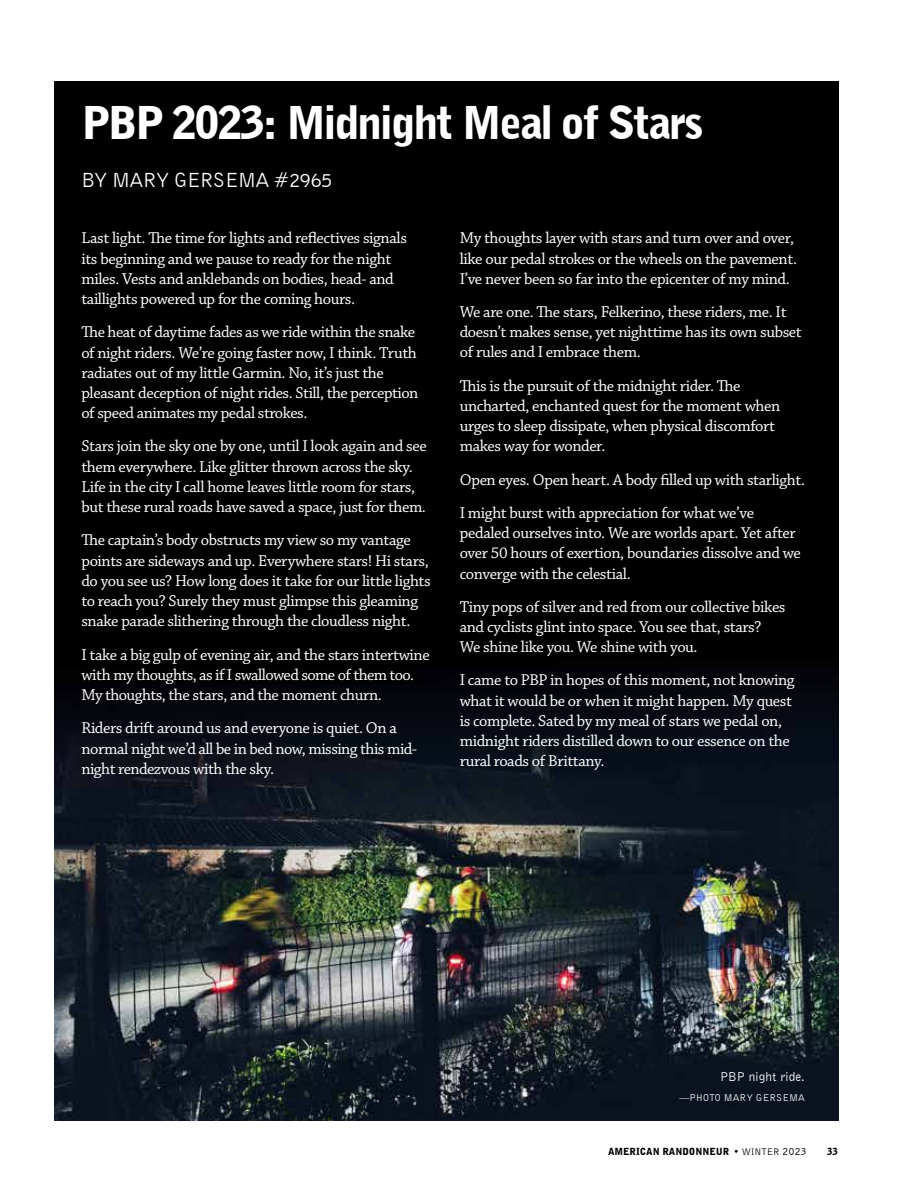
<style>
.page{position:relative;width:918px;height:1188px;background:#fff}
.page>*{position:absolute;margin:0;border:0;box-sizing:border-box;transform-origin:0 0}
.t1{font:900 45px "Bell Gothic BT";letter-spacing:-.05em;color:#fff}
.t2{font:21px "Bell Gothic BT";letter-spacing:-.045em;color:#fff}
.t3{font:16.5px/20.2px "Chaparral Pro";letter-spacing:-.025em;color:#fff}
.t4{font:13.2px "Bell Gothic BT";color:#fff}
.t5{font:10.2px "Bell Gothic BT";color:#fff}
.t6{font:900 9.75px "Bell Gothic BT";letter-spacing:-.005em;color:#000}
.s1{font-weight:400}
.s2{font-weight:400;font-size:11.25px}
</style>
<div class="page">
<img style="left:54px;top:81px;width:784px;height:1039px">
<h1 class="t1" style="left:81px;top:95px;width:623px">PBP 2023: Midnight Meal of Stars</h1>
<p class="t2" style="left:81px;top:167px;width:253px">BY MARY GERSEMA #2965</p>
<p class="t3" style="left:81px;top:229px;width:327px">Last light. The time for lights and reflectives signals its beginning and we pause to ready for the night miles. Vests and anklebands on bodies, head- and taillights powered up for the coming hours.</p>
<p class="t3" style="left:81px;top:323px;width:339px">The heat of daytime fades as we ride within the snake of night riders. We’re going faster now, I think. Truth radiates out of my little Garmin. No, it’s just the pleasant deception of night rides. Still, the perception of speed animates my pedal strokes.</p>
<p class="t3" style="left:81px;top:437px;width:347px">Stars join the sky one by one, until I look again and see them everywhere. Like glitter thrown across the sky.<br>Life in the city I call home leaves little room for stars, but these rural roads have saved a space, just for them.</p>
<p class="t3" style="left:81px;top:531px;width:351px">The captain’s body obstructs my view so my vantage points are sideways and up. Everywhere stars! Hi stars, do you see us? How long does it take for our little lights to reach you? Surely they must glimpse this gleaming snake parade slithering through the cloudless night.</p>
<p class="t3" style="left:81px;top:645px;width:350px">I take a big gulp of evening air, and the stars intertwine with my thoughts, as if I swallowed some of them too.<br>My thoughts, the stars, and the moment churn.</p>
<p class="t3" style="left:81px;top:719px;width:337px">Riders drift around us and everyone is quiet. On a normal night we’d all be in bed now, missing this mid&shy;night rendezvous with the sky.</p>
<p class="t3" style="left:460px;top:229px;width:339px">My thoughts layer with stars and turn over and over, like our pedal strokes or the wheels on the pavement.<br>I’ve never been so far into the epicenter of my mind.</p>
<p class="t3" style="left:460px;top:302px;width:344px">We are one. The stars, Felkerino, these riders, me. It doesn’t makes sense, yet nighttime has its own subset of rules and I embrace them.</p>
<p class="t3" style="left:460px;top:376px;width:322px">This is the pursuit of the midnight rider. The uncharted, enchanted quest for the moment when urges to sleep dissipate, when physical discomfort makes way for wonder.</p>
<p class="t3" style="left:460px;top:463px;width:347px;line-height:33.2px">Open eyes. Open heart. A body filled up with starlight.<br>I might burst with appreciation for what we’ve</p>
<p class="t3" style="left:460px;top:523px;width:343px">pedaled ourselves into. We are worlds apart. Yet after over 50 hours of exertion, boundaries dissolve and we converge with the celestial.</p>
<p class="t3" style="left:460px;top:597px;width:327px">Tiny pops of silver and red from our collective bikes and cyclists glint into space. You see that, stars?<br>We shine like you. We shine with you.</p>
<p class="t3" style="left:460px;top:671px;width:336px">I came to PBP in hopes of this moment, not knowing what it would be or when it might happen. My quest is complete. Sated by my meal of stars we pedal on, midnight riders distilled down to our essence on the rural roads of Brittany.</p>
<p class="t4" style="left:720px;top:1069px;width:86px">PBP night ride.</p>
<p class="t5" style="left:679px;top:1091px;width:127px">—PHOTO MARY GERSEMA</p>
<p class="t6" style="left:608px;top:1145px;width:232px">AMERICAN RANDONNEUR <span class="s1">• WINTER</span> <span class="s2">2023</span> 33</p>
</div>
